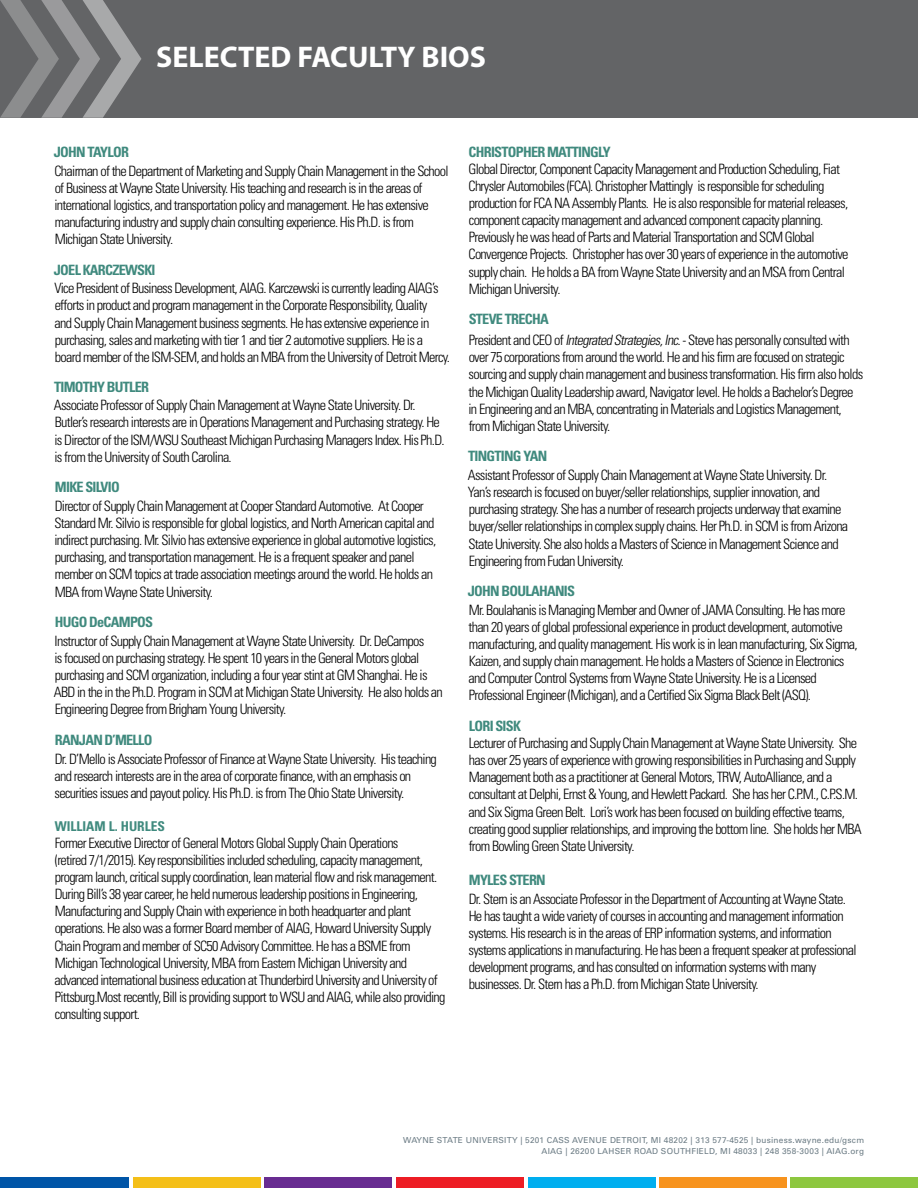
<style>
.page{position:relative;width:918px;height:1188px;background:#fff}
.page>*{position:absolute;margin:0;border:0;box-sizing:border-box;transform-origin:0 0}
.t1{font:700 30px "Myriad Pro";color:#fff}
.t2{font:300 condensed 14.25px/17.1px "Univers LT Std";letter-spacing:-.05em;color:#000}
.t3{font:700 condensed 14.25px "Univers LT Std";letter-spacing:-.05em;color:#408a7e}
.t4{font:700 condensed 13.5px "Univers LT Std";color:#408a7e}
.t5{font:8.25px/10.5px "Univers LT Std";letter-spacing:.03em;color:#6b7b84;text-align:right}
.s1{font-weight:700;color:#408a7e}
.s2{font-style:italic}
</style>
<div class="page">
<div style="left:0;top:1178px;width:129px;height:10px;background:#0055a7"></div>
<div style="left:133px;top:1178px;width:128px;height:10px;background:#f4bf18"></div>
<div style="left:264px;top:1178px;width:128px;height:10px;background:#682c91"></div>
<div style="left:396px;top:1178px;width:128px;height:10px;background:#ed1d24"></div>
<div style="left:528px;top:1178px;width:127px;height:10px;background:#00aeef"></div>
<div style="left:659px;top:1178px;width:128px;height:10px;background:#f7931e"></div>
<div style="left:791px;top:1178px;width:127px;height:10px;background:#8dc73f"></div>
<div style="left:0;top:0;width:918px;height:118px;background:#636466"></div>
<h1 class="t1" style="left:156px;top:38px;width:331px">SELECTED FACULTY BIOS</h1>
<p class="t3" style="left:54px;top:143px;width:77px">JOHN TAYLOR</p>
<p class="t2" style="left:55px;top:162px;width:396px">Chairman of the Department of Marketing and Supply Chain Management in the School of Business at Wayne State University. His teaching and research is in the areas of international logistics, and transportation policy and management. He has extensive manufacturing industry and supply chain consulting experience. His Ph.D. is from Michigan State University.</p>
<p class="t3" style="left:54px;top:261px;width:103px">JOEL KARCZEWSKI</p>
<p class="t2" style="left:54px;top:280px;width:397px">Vice President of Business Development, AIAG. Karczewski is currently leading AIAG’s efforts in product and program management in the Corporate Responsibility, Quality<br>and Supply Chain Management business segments. He has extensive experience in purchasing, sales and marketing with tier 1 and tier 2 automotive suppliers. He is a board member of the ISM-SEM, and holds an MBA from the University of Detroit Mercy.</p>
<p class="t3" style="left:54px;top:379px;width:97px">TIMOTHY BUTLER</p>
<p class="t2" style="left:54px;top:397px;width:392px">Associate Professor of Supply Chain Management at Wayne State University. Dr.<br>Butler’s research interests are in Operations Management and Purchasing strategy. He is Director of the ISM/WSU Southeast Michigan Purchasing Managers Index. His Ph.D. is from the University of South Carolina.</p>
<p class="t3" style="left:55px;top:478px;width:66px">MIKE SILVIO</p>
<p class="t2" style="left:54px;top:497px;width:383px">Director of Supply Chain Management at Cooper Standard Automotive. At Cooper Standard Mr. Silvio is responsible for global logistics, and North American capital and indirect purchasing. Mr. Silvio has extensive experience in global automotive logistics, purchasing, and transportation management. He is a frequent speaker and panel member on SCM topics at trade association meetings around the world. He holds an MBA from Wayne State University.</p>
<p class="t3" style="left:55px;top:613px;width:100px">HUGO DeCAMPOS</p>
<p class="t2" style="left:54px;top:632px;width:390px">Instructor of Supply Chain Management at Wayne State University. Dr. DeCampos<br>is focused on purchasing strategy. He spent 10 years in the General Motors global purchasing and SCM organization, including a four year stint at GM Shanghai. He is ABD in the in the Ph.D. Program in SCM at Michigan State University. He also holds an Engineering Degree from Brigham Young University.</p>
<p class="t3" style="left:55px;top:731px;width:99px">RANJAN D’MELLO</p>
<p class="t2" style="left:55px;top:750px;width:384px">Dr. D’Mello is Associate Professor of Finance at Wayne State University. His teaching and research interests are in the area of corporate finance, with an emphasis on securities issues and payout policy. His Ph.D. is from The Ohio State University.</p>
<p class="t4" style="left:55px;top:818px;width:112px">WILLIAM L. HURLES</p>
<p class="t2" style="left:55px;top:834px;width:393px">Former Executive Director of General Motors Global Supply Chain Operations<br>(retired 7/1/2015). Key responsibilities included scheduling, capacity management, program launch, critical supply coordination, lean material flow and risk management.<br>During Bill’s 38 year career, he held numerous leadership positions in Engineering, Manufacturing and Supply Chain with experience in both headquarter and plant operations. He also was a former Board member of AIAG, Howard University Supply Chain Program and member of SC50 Advisory Committee. He has a BSME from Michigan Technological University, MBA from Eastern Michigan University and advanced international business education at Thunderbird University and University of Pittsburg.Most recently, Bill is providing support to WSU and AIAG, while also providing consulting support.</p>
<p class="t3" style="left:469px;top:143px;width:144px">CHRISTOPHER MATTINGLY</p>
<p class="t2" style="left:469px;top:160px;width:382px">Global Director, Component Capacity Management and Production Scheduling, Fiat Chrysler Automobiles (FCA). Christopher Mattingly is responsible for scheduling production for FCA NA Assembly Plants. He is also responsible for material releases, component capacity management and advanced component capacity planning.<br>Previously he was head of Parts and Material Transportation and SCM Global Convergence Projects. Christopher has over 30 years of experience in the automotive supply chain. He holds a BA from Wayne State University and an MSA from Central Michigan University.</p>
<p class="t2" style="left:469px;top:309px;width:383px;line-height:21px"><span class="s1">STEVE TRECHA<br></span>President and CEO of <span class="s2">IntegratedStrategies,Inc.</span>- Steve has personally consulted with</p>
<p class="t2" style="left:469px;top:349px;width:396px">over 75 corporations from around the world. He and his firm are focused on strategic sourcing and supply chain management and business transformation. His firm also holds the Michigan Quality Leadership award, Navigator level. He holds a Bachelor’s Degree in Engineering and an MBA, concentrating in Materials and Logistics Management, from Michigan State University.</p>
<p class="t3" style="left:468px;top:448px;width:81px">TINGTING YAN</p>
<p class="t2" style="left:468px;top:467px;width:382px">Assistant Professor of Supply Chain Management at Wayne State University. Dr.<br>Yan’s research is focused on buyer/seller relationships, supplier innovation, and purchasing strategy. She has a number of research projects underway that examine buyer/seller relationships in complex supply chains. Her Ph.D. in SCM is from Arizona State University. She also holds a Masters of Science in Management Science and Engineering from Fudan University.</p>
<p class="t3" style="left:468px;top:582px;width:109px">JOHN BOULAHANIS</p>
<p class="t2" style="left:469px;top:601px;width:391px">Mr. Boulahanis is Managing Member and Owner of JAMA Consulting. He has more than 20 years of global professional experience in product development, automotive manufacturing, and quality management. His work is in lean manufacturing, Six Sigma, Kaizen, and supply chain management. He holds a Masters of Science in Electronics and Computer Control Systems from Wayne State University. He is a Licensed Professional Engineer (Michigan), and a Certified Six Sigma Black Belt (ASQ).</p>
<p class="t3" style="left:469px;top:717px;width:54px">LORI SISK</p>
<p class="t2" style="left:469px;top:735px;width:395px">Lecturer of Purchasing and Supply Chain Management at Wayne State University. She has over 25 years of experience with growing responsibilities in Purchasing and Supply Management both as a practitioner at General Motors, TRW, AutoAlliance, and a consultant at Delphi, Ernst &amp; Young, and Hewlett Packard. She has her C.P.M., C.P.S.M. and Six Sigma Green Belt. Lori’s work has been focused on building effective teams, creating good supplier relationships, and improving the bottom line. She holds her MBA from Bowling Green State University.</p>
<p class="t3" style="left:469px;top:871px;width:78px">MYLES STERN</p>
<p class="t2" style="left:469px;top:890px;width:389px">Dr. Stern is an Associate Professor in the Department of Accounting at Wayne State.<br>He has taught a wide variety of courses in accounting and management information systems. His research is in the areas of ERP information systems, and information systems applications in manufacturing. He has been a frequent speaker at professional development programs, and has consulted on information systems with many businesses. Dr. Stern has a Ph.D. from Michigan State University.</p>
<p class="t5" style="left:403px;top:1135px;width:462px">WAYNE STATE UNIVERSITY | 5201 CASS AVENUE DETROIT, MI 48202 | 313 577-4525 | business.wayne.edu/gscm<br>AIAG | 26200 LAHSER ROAD SOUTHFIELD, MI 48033 | 248 358-3003 | AIAG.org</p>
</div>
